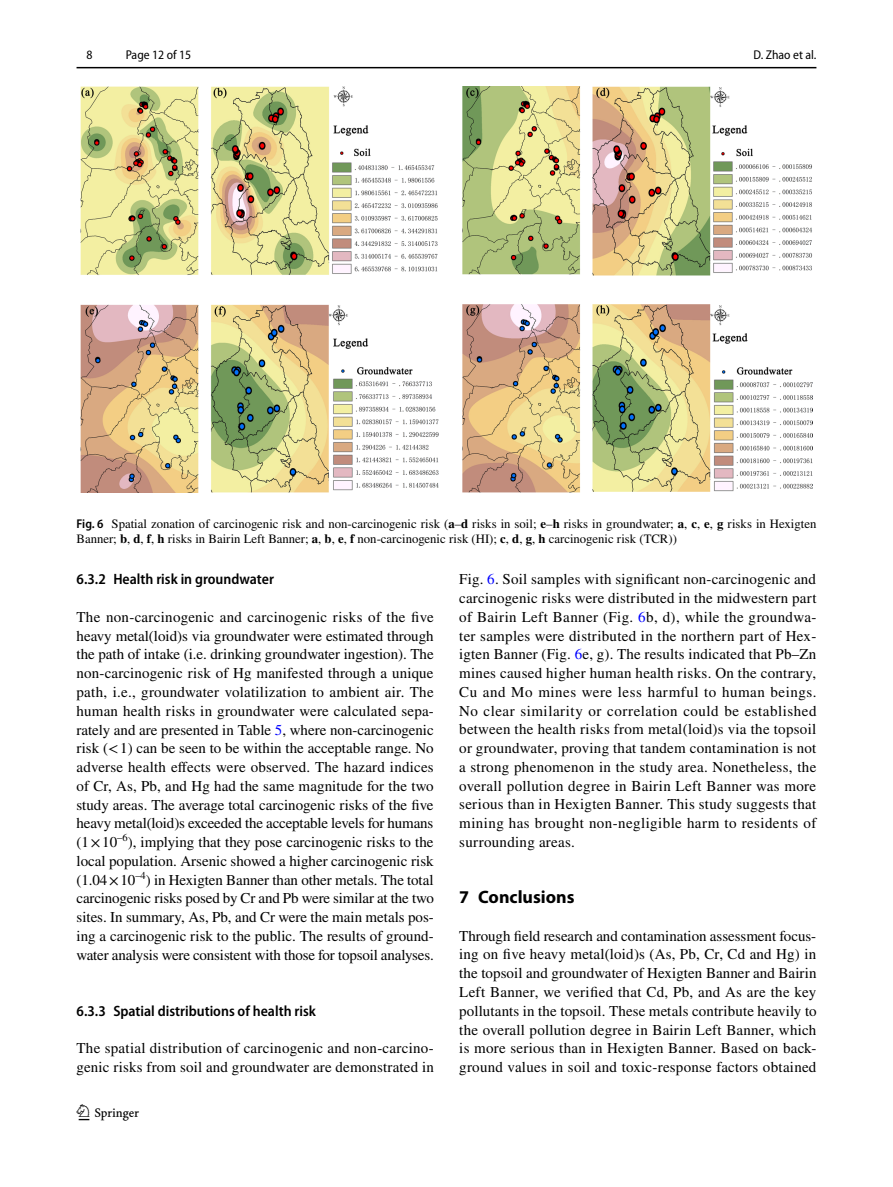
<style>
.page{position:relative;width:893px;height:1187px;background:#fff}
.page>*{position:absolute;margin:0;border:0;box-sizing:border-box;transform-origin:0 0}
.t1{font:22.5px "Springnew Regular 2";color:#000}
.t2{font:700 18px "Myriad Pro";color:#000}
.t3{font:15px/18.8px "STIX";letter-spacing:.015em;color:#000;text-align:justify}
.t4{font:600 semi-condensed 15px "Myriad Pro";color:#000}
.t5{font:12.75px/15px "STIX";color:#000}
.t6{font:semi-condensed 12.75px "Myriad Pro";color:#000}
.s1{font-family:"Myriad Pro";font-weight:600;font-stretch:semi-condensed}
.s2{font-weight:700}
.s3{color:#00f}
</style>
<div class="page">
<hr style="left:77px;top:67px;width:739px;height:1px;background:#000">
<img style="left:81px;top:87px;width:731px;height:405px">
<p class="t6" style="left:87px;top:48px;width:8px">8</p>
<p class="t6" style="left:126px;top:48px;width:67px">Page 12 of 15</p>
<p class="t6" style="left:753px;top:48px;width:64px">D. Zhao et al.</p>
<p class="t5" style="left:77px;top:516px;width:741px"><span class="s1">Fig. 6</span> Spatial zonation of carcinogenic risk and non-carcinogenic risk (<span class="s2">a</span>–<span class="s2">d</span> risks in soil; <span class="s2">e</span>–<span class="s2">h</span> risks in groundwater; <span class="s2">a</span>, <span class="s2">c</span>, <span class="s2">e</span>, <span class="s2">g</span> risks in Hexigten<br>Banner; <span class="s2">b</span>, <span class="s2">d</span>, <span class="s2">f</span>, <span class="s2">h</span> risks in Bairin Left Banner; <span class="s2">a</span>, <span class="s2">b</span>, <span class="s2">e</span>, <span class="s2">f</span> non-carcinogenic risk (HI); <span class="s2">c</span>, <span class="s2">d</span>, <span class="s2">g</span>, <span class="s2">h</span> carcinogenic risk (TCR))</p>
<p class="t4" style="left:77px;top:571px;width:199px">6.3.2 Health risk in groundwater</p>
<p class="t3" style="left:77px;top:608px;width:359px">The non-carcinogenic and carcinogenic risks of the five heavy metal(loid)s via groundwater were estimated through the path of intake (i.e. drinking groundwater ingestion). The non-carcinogenic risk of Hg manifested through a unique path, i.e., groundwater volatilization to ambient air. The human health risks in groundwater were calculated sepa&shy;rately and are presented in Table <span class="s3">5</span>, where non-carcinogenic risk (&lt;1) can be seen to be within the acceptable range. No adverse health effects were observed. The hazard indices of Cr, As, Pb, and Hg had the same magnitude for the two study areas. The average total carcinogenic risks of the five heavy metal(loid)s exceeded the acceptable levels for humans (1× -10<sup>–6</sup>), implying that they pose carcinogenic risks to the local population. Arsenic showed a higher carcinogenic risk (1.04× -10<sup>–4</sup>) in Hexigten Banner than other metals. The total carcinogenic risks posed by Cr and Pb were similar at the two sites. In summary, As, Pb, and Cr were the main metals pos&shy;ing a carcinogenic risk to the public. The results of ground&shy;water analysis were consistent with those for topsoil analyses.</p>
<p class="t4" style="left:77px;top:1002px;width:241px">6.3.3 Spatial distributions of health risk</p>
<p class="t3" style="left:77px;top:1039px;width:359px">The spatial distribution of carcinogenic and non-carcino&shy;genic risks from soil and groundwater are demonstrated in</p>
<h1 class="t1" style="left:79px;top:1104px;width:62px">1 3</h1>
<p class="t3" style="left:459px;top:571px;width:359px">Fig. <span class="s3">6</span>. Soil samples with significant non-carcinogenic and carcinogenic risks were distributed in the midwestern part of Bairin Left Banner (Fig. <span class="s3">6</span>b, d), while the groundwa&shy;ter samples were distributed in the northern part of Hex&shy;igten Banner (Fig. <span class="s3">6</span>e, g). The results indicated that Pb–Zn mines caused higher human health risks. On the contrary, Cu and Mo mines were less harmful to human beings.<br>No clear similarity or correlation could be established between the health risks from metal(loid)s via the topsoil or groundwater, proving that tandem contamination is not a strong phenomenon in the study area. Nonetheless, the overall pollution degree in Bairin Left Banner was more serious than in Hexigten Banner. This study suggests that mining has brought non-negligible harm to residents of surrounding areas.</p>
<p class="t2" style="left:459px;top:885px;width:117px">7 Conclusions</p>
<p class="t3" style="left:459px;top:927px;width:359px">Through field research and contamination assessment focus&shy;ing on five heavy metal(loid)s (As, Pb, Cr, Cd and Hg) in the topsoil and groundwater of Hexigten Banner and Bairin Left Banner, we verified that Cd, Pb, and As are the key pollutants in the topsoil. These metals contribute heavily to the overall pollution degree in Bairin Left Banner, which is more serious than in Hexigten Banner. Based on back&shy;ground values in soil and toxic-response factors obtained</p>
</div>
